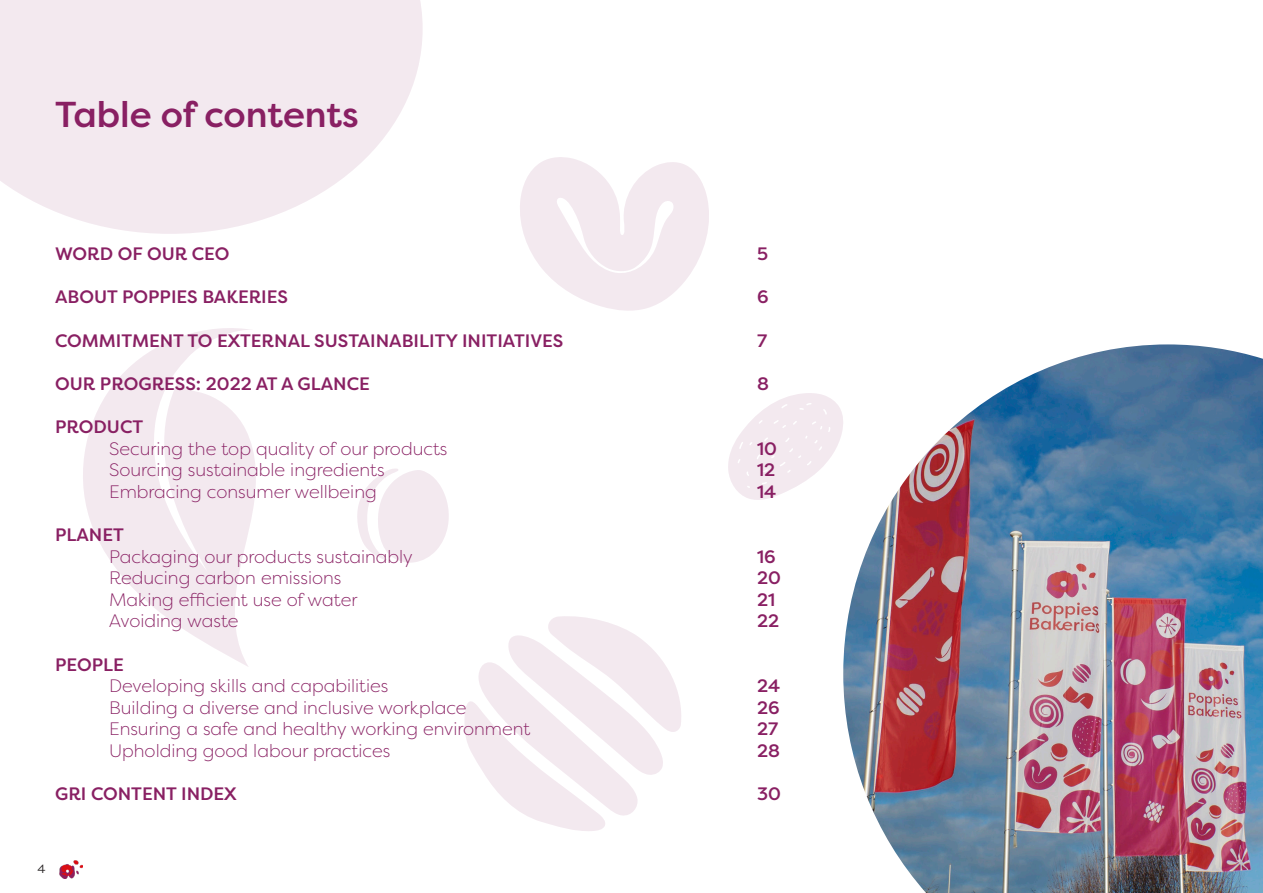
<style>
.page{position:relative;width:1263px;height:893px;background:#fff}
.page>*{position:absolute;margin:0;border:0;box-sizing:border-box;transform-origin:0 0}
.t1{font:500 36px "Filson Pro";color:#892063}
.t2{font:300 18px "Filson Pro";color:#892063}
.t3{font:500 18px "Filson Pro";color:#892063}
.t4{font:12px "Filson Pro";color:#231f20}
</style>
<div class="page">
<img style="left:59px;top:860px;width:24px;height:18px">
<svg style="left:464px;top:616px;width:217px;height:215px"></svg>
<svg style="left:357px;top:469px;width:92px;height:94px"></svg>
<svg style="left:520px;top:157px;width:189px;height:154px"></svg>
<svg style="left:728px;top:393px;width:115px;height:107px"></svg>
<svg style="left:83px;top:328px;width:173px;height:339px;fill:#f3e9ef"></svg>
<svg style="left:0;top:0;width:423px;height:234px;background:#f4ecf1"></svg>
<img style="left:843px;top:344px;width:420px;height:549px">
<p class="t1" style="left:55px;top:89px;width:305px">Table of contents</p>
<p class="t3" style="left:55px;top:241px;width:176px">WORD OF OUR CEO</p>
<p class="t3" style="left:757px;top:241px;width:13px">5</p>
<p class="t3" style="left:55px;top:285px;width:234px">ABOUT POPPIES BAKERIES</p>
<p class="t3" style="left:757px;top:285px;width:13px">6</p>
<p class="t3" style="left:55px;top:328px;width:510px">COMMITMENT TO EXTERNAL SUSTAINABILITY INITIATIVES</p>
<p class="t3" style="left:757px;top:328px;width:12px">7</p>
<p class="t3" style="left:55px;top:371px;width:316px">OUR PROGRESS: 2022 AT A GLANCE</p>
<p class="t3" style="left:757px;top:371px;width:13px">8</p>
<p class="t3" style="left:55px;top:414px;width:90px">PRODUCT</p>
<p class="t2" style="left:109px;top:437px;width:340px">Securing the top quality of our products</p>
<p class="t3" style="left:757px;top:436px;width:21px">10</p>
<p class="t2" style="left:109px;top:458px;width:277px">Sourcing sustainable ingredients</p>
<p class="t3" style="left:757px;top:457px;width:20px">12</p>
<p class="t2" style="left:109px;top:480px;width:269px">Embracing consumer wellbeing</p>
<p class="t3" style="left:757px;top:479px;width:21px">14</p>
<p class="t3" style="left:55px;top:522px;width:70px">PLANET</p>
<p class="t2" style="left:109px;top:545px;width:305px">Packaging our products sustainably</p>
<p class="t3" style="left:757px;top:544px;width:20px">16</p>
<p class="t2" style="left:109px;top:566px;width:234px">Reducing carbon emissions</p>
<p class="t3" style="left:757px;top:565px;width:25px">20</p>
<p class="t2" style="left:109px;top:588px;width:250px">Making efficient use of water</p>
<p class="t3" style="left:757px;top:587px;width:20px">21</p>
<p class="t2" style="left:109px;top:609px;width:131px">Avoiding waste</p>
<p class="t3" style="left:757px;top:609px;width:24px">22</p>
<p class="t3" style="left:55px;top:652px;width:70px">PEOPLE</p>
<p class="t2" style="left:109px;top:674px;width:281px">Developing skills and capabilities</p>
<p class="t3" style="left:757px;top:673px;width:25px">24</p>
<p class="t2" style="left:109px;top:696px;width:359px">Building a diverse and inclusive workplace</p>
<p class="t3" style="left:757px;top:695px;width:24px">26</p>
<p class="t2" style="left:109px;top:717px;width:423px">Ensuring a safe and healthy working environment</p>
<p class="t3" style="left:757px;top:717px;width:23px">27</p>
<p class="t2" style="left:109px;top:739px;width:283px">Upholding good labour practices</p>
<p class="t3" style="left:757px;top:738px;width:24px">28</p>
<p class="t3" style="left:55px;top:781px;width:183px">GRI CONTENT INDEX</p>
<p class="t3" style="left:757px;top:781px;width:25px">30</p>
<p class="t4" style="left:37px;top:861px;width:10px">4</p>
</div>
